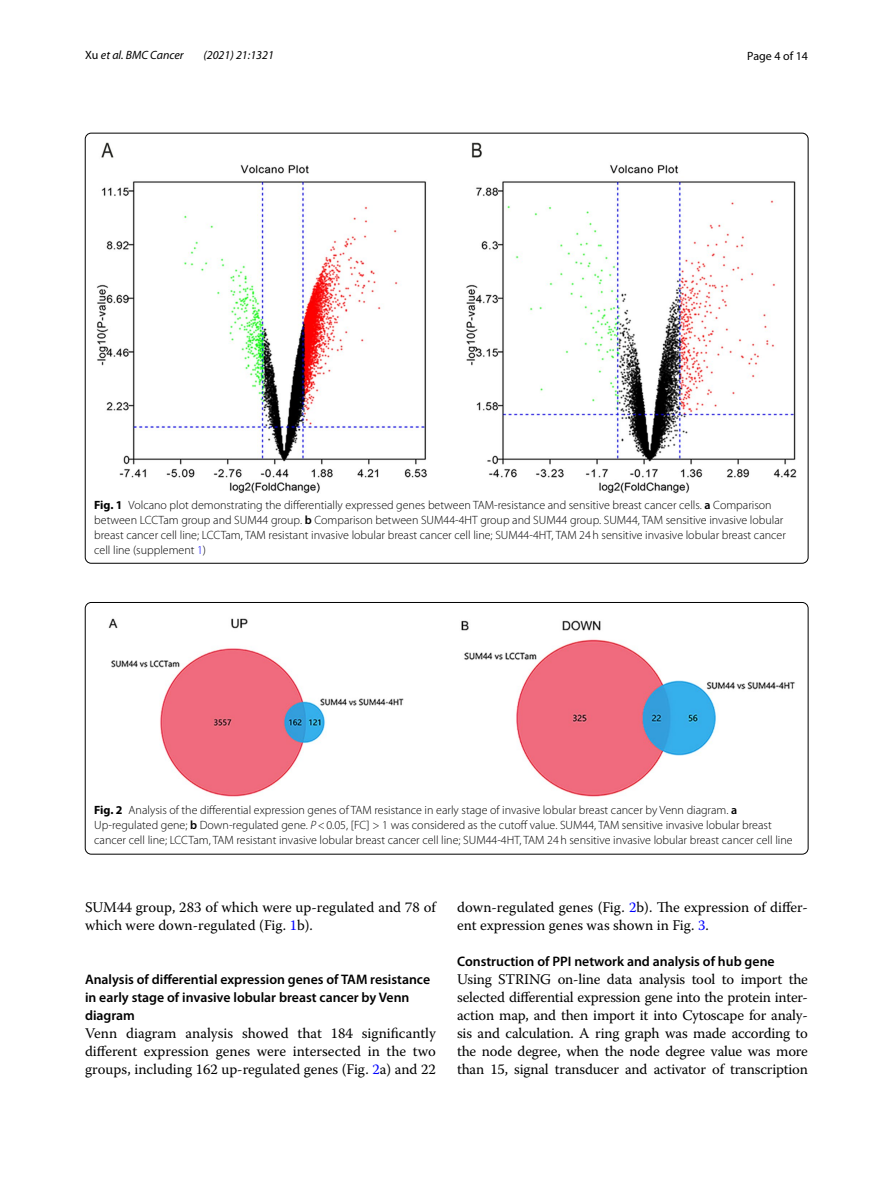
<style>
.page{position:relative;width:893px;height:1187px;background:#fff}
.page>*{position:absolute;margin:0;border:0;box-sizing:border-box;transform-origin:0 0}
.t1{font:14.7px/18px "Warnock Pro";color:#000}
.t2{font:600 13.8px/18px "Myriad Pro";color:#000}
.t3{font:300 12px/15px "Myriad Pro";color:#000}
.t4{font:italic 12px "Myriad Pro";color:#000}
.t5{font:12px "Myriad Pro";color:#000}
.s1{font-style:normal}
.s2{font-weight:700}
.s3{font-weight:600}
.s4{color:#00f}
.s5{font-style:italic}
</style>
<div class="page">
<img style="left:96px;top:142px;width:701px;height:351px">
<img style="left:108px;top:618px;width:687px;height:179px">
<div style="left:85px;top:602px;width:723px;height:252px;border:1px solid #000;border-radius:6px"></div>
<p class="t4" style="left:85px;top:48px;width:100px"><span class="s1">Xu</span> et al. BMC Cancer</p>
<p class="t4" style="left:203px;top:48px;width:72px">(2021) 21:1321</p>
<p class="t5" style="left:747px;top:48px;width:62px">Page 4 of 14</p>
<p class="t3" style="left:94px;top:497px;width:693px"><span class="s2">Fig. 1</span> Volcano plot demonstrating the differentially expressed genes between TAM-resistance and sensitive breast cancer cells. <span class="s3">a</span> Comparison between LCCTam group and SUM44 group. <span class="s3">b</span> Comparison between SUM44-4HT group and SUM44 group. SUM44, TAM sensitive invasive lobular breast cancer cell line; LCCTam, TAM resistant invasive lobular breast cancer cell line; SUM44-4HT, TAM 24h sensitive invasive lobular breast cancer cell line (supplement <span class="s4">1</span>)</p>
<p class="t3" style="left:94px;top:802px;width:700px"><span class="s2">Fig. 2</span> Analysis of the differential expression genes of TAM resistance in early stage of invasive lobular breast cancer by Venn diagram. <span class="s3">a<br></span>Up-regulated gene; <span class="s3">b</span> Down-regulated gene. <span class="s5">P</span>&lt;0.05, [FC] &gt; 1 was considered as the cutoff value. SUM44, TAM sensitive invasive lobular breast cancer cell line; LCCTam, TAM resistant invasive lobular breast cancer cell line; SUM44-4HT, TAM 24h sensitive invasive lobular breast cancer cell line</p>
<p class="t1" style="left:85px;top:898px;width:352px">SUM44 group, 283 of which were up-regulated and 78 of which were down-regulated (Fig. <span class="s4">1</span>b).</p>
<p class="t2" style="left:85px;top:970px;width:347px">Analysis of differential expression genes of TAM resistance in early stage of invasive lobular breast cancer by Venn diagram</p>
<p class="t1" style="left:85px;top:1024px;width:352px;text-align:justify">Venn diagram analysis showed that 184 significantly different expression genes were intersected in the two groups, including 162 up-regulated genes (Fig. <span class="s4">2</span>a) and 22</p>
<p class="t1" style="left:457px;top:898px;width:352px">down-regulated genes (Fig. <span class="s4">2</span>b). The expression of differ&shy;ent expression genes was shown in Fig. <span class="s4">3</span>.</p>
<p class="t2" style="left:457px;top:952px;width:319px">Construction of PPI network and analysis of hub gene</p>
<p class="t1" style="left:457px;top:970px;width:352px;text-align:justify">Using STRING on-line data analysis tool to import the selected differential expression gene into the protein inter&shy;action map, and then import it into Cytoscape for analy&shy;sis and calculation. A ring graph was made according to the node degree, when the node degree value was more than 15, signal transducer and activator of transcription</p>
</div>
